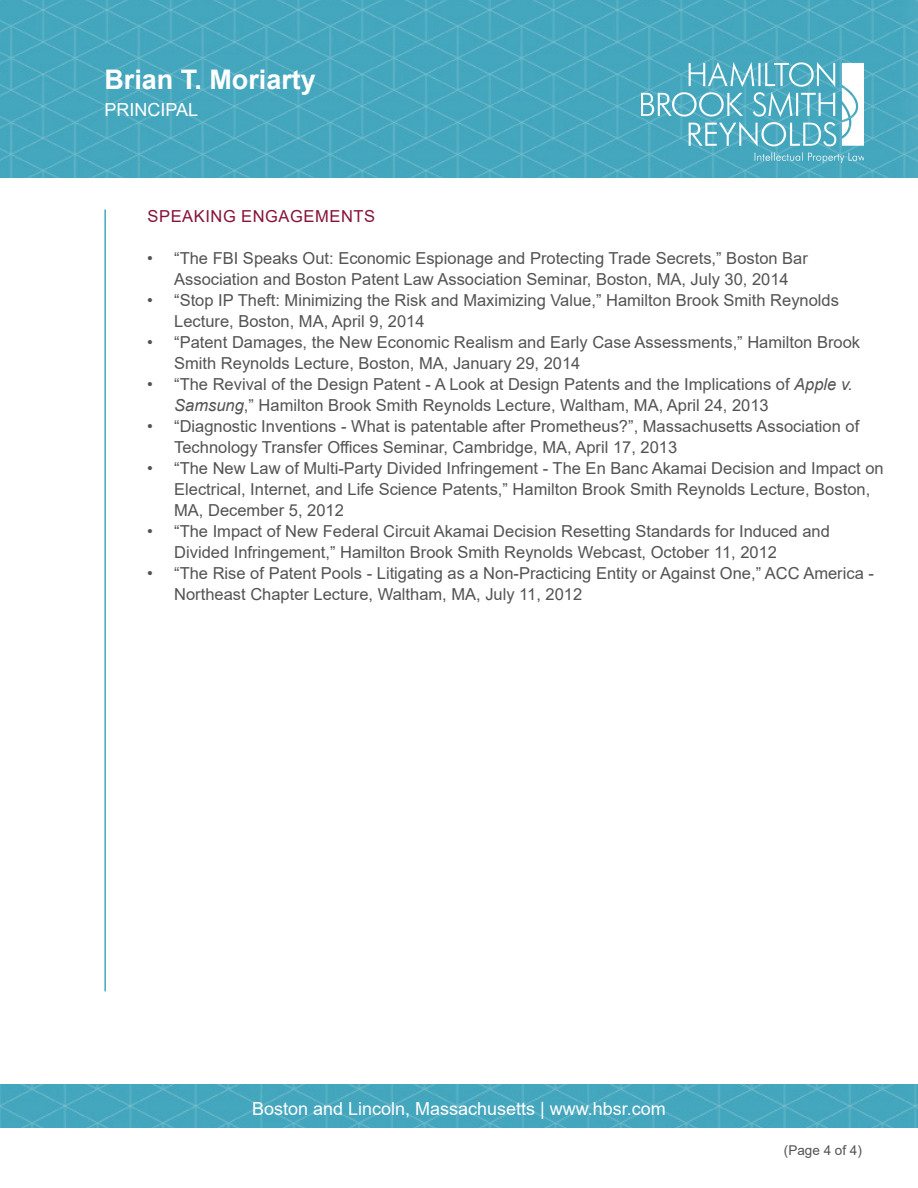
<style>
.page{position:relative;width:918px;height:1188px;background:#fff}
.page>*{position:absolute;margin:0;border:0;box-sizing:border-box;transform-origin:0 0}
.t1{font:700 27px "Arial";color:#fff}
.t2{font:18px "Arial";color:#fff}
.t3{font:16.5px/21px "Arial";color:#535353}
.t4{font:16.5px "Arial";letter-spacing:.035em;color:#851339}
.t5{font:13.5px "Arial";color:#535353}
.s1{font-style:italic}
</style>
<div class="page">
<img style="left:0;top:0;width:918px;height:177px">
<img style="left:642px;top:63px;width:222px;height:99px">
<hr style="left:104px;top:210px;width:2px;height:781px;background:#45a7be">
<img style="left:0;top:1084px;width:918px;height:44px">
<p class="t1" style="left:104px;top:60px;width:213px">Brian T. Moriarty</p>
<p class="t2" style="left:104px;top:97px;width:95px">PRINCIPAL</p>
<p class="t4" style="left:148px;top:204px;width:229px">SPEAKING ENGAGEMENTS</p>
<p class="t3" style="left:147px;top:247px;width:662px;text-align:center">• “The FBI Speaks Out: Economic Espionage and Protecting Trade Secrets,” Boston Bar<br>Association and Boston Patent Law Association Seminar, Boston, MA, July 30, 2014</p>
<p class="t3" style="left:174px;top:289px;width:666px;text-indent:-27px">• “Stop IP Theft: Minimizing the Risk and Maximizing Value,” Hamilton Brook Smith Reynolds<br>Lecture, Boston, MA, April 9, 2014</p>
<p class="t3" style="left:174px;top:331px;width:687px;text-indent:-27px">• “Patent Damages, the New Economic Realism and Early Case Assessments,” Hamilton Brook<br>Smith Reynolds Lecture, Boston, MA, January 29, 2014</p>
<p class="t3" style="left:174px;top:373px;width:680px;text-indent:-27px">• “The Revival of the Design Patent - A Look at Design Patents and the Implications of <span class="s1">Apple v.<br>Samsung</span>,” Hamilton Brook Smith Reynolds Lecture, Waltham, MA, April 24, 2013</p>
<p class="t3" style="left:174px;top:415px;width:687px;text-indent:-27px">• “Diagnostic Inventions - What is patentable after Prometheus?”, Massachusetts Association of<br>Technology Transfer Offices Seminar, Cambridge, MA, April 17, 2013</p>
<p class="t3" style="left:174px;top:457px;width:711px;text-indent:-27px">• “The New Law of Multi-Party Divided Infringement - The En Banc Akamai Decision and Impact on<br>Electrical, Internet, and Life Science Patents,” Hamilton Brook Smith Reynolds Lecture, Boston,<br>MA, December 5, 2012</p>
<p class="t3" style="left:174px;top:520px;width:657px;text-indent:-27px">• “The Impact of New Federal Circuit Akamai Decision Resetting Standards for Induced and<br>Divided Infringement,” Hamilton Brook Smith Reynolds Webcast, October 11, 2012</p>
<p class="t3" style="left:174px;top:562px;width:701px;text-indent:-27px">• “The Rise of Patent Pools - Litigating as a Non-Practicing Entity or Against One,” ACC America -<br>Northeast Chapter Lecture, Waltham, MA, July 11, 2012</p>
<p class="t2" style="left:252px;top:1096px;width:415px">Boston and Lincoln, Massachusetts | www.hbsr.com</p>
<p class="t5" style="left:784px;top:1141px;width:80px">(Page 4 of 4)</p>
</div>
